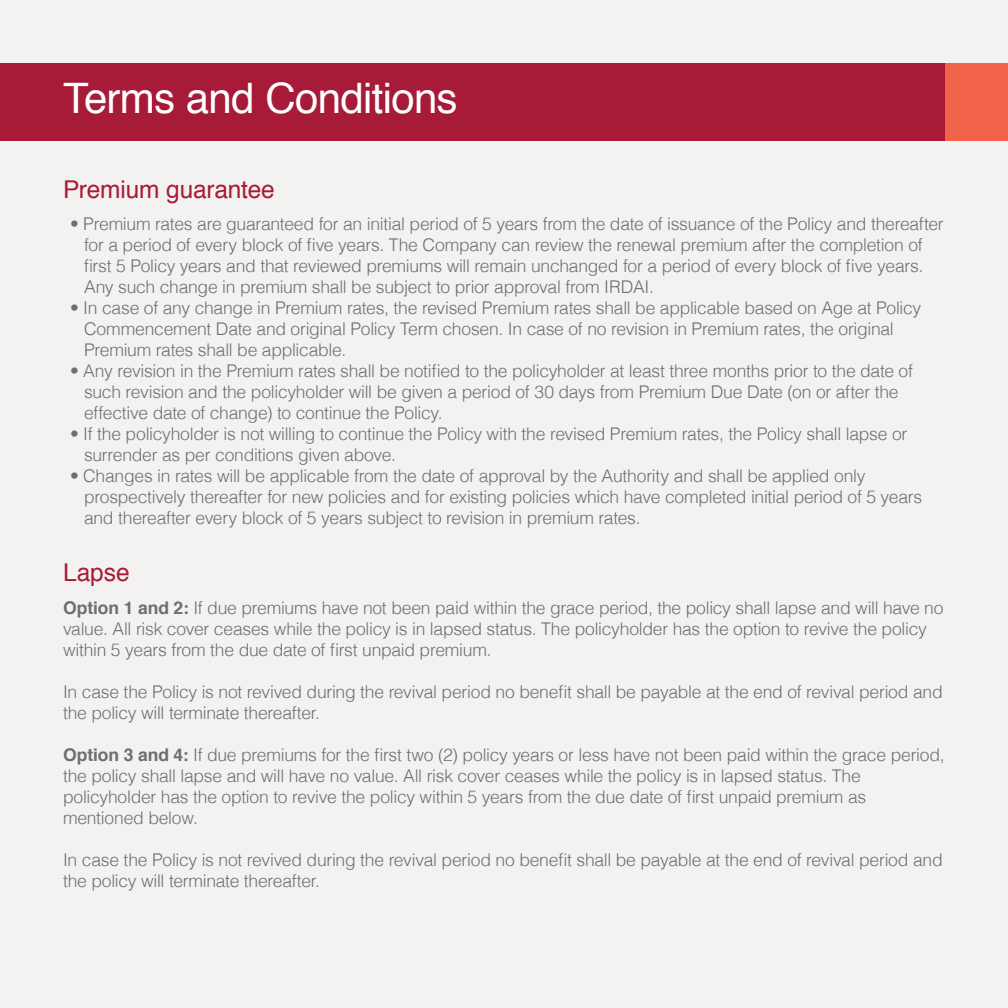
<style>
.page{position:relative;width:1008px;height:1008px;background:#f4f2f1}
.page>*{position:absolute;margin:0;border:0;box-sizing:border-box;transform-origin:0 0}
.t1{font:42px "Helvetica";letter-spacing:-.02em;color:#fff}
.t2{font:24.5px "Helvetica";letter-spacing:-.005em;color:#a81b38}
.t3{font:300 17.5px/21px "Helvetica";letter-spacing:-.015em;color:#6d6e71}
.s1{font-weight:700}
</style>
<div class="page">
<div style="left:0;top:63px;width:945px;height:77px;background:#a81b38"></div>
<div style="left:945px;top:63px;width:63px;height:77px;background:#f1644a"></div>
<h1 class="t1" style="left:63px;top:66px;width:396px">Terms and Conditions</h1>
<h2 class="t2" style="left:63px;top:170px;width:213px">Premium guarantee</h2>
<p class="t3" style="left:84px;top:213px;width:861px;text-indent:-14px">• Premium rates are guaranteed for an initial period of 5 years from the date of issuance of the Policy and thereafter for a period of every block of five years. The Company can review the renewal premium after the completion of first 5 Policy years and that reviewed premiums will remain unchanged for a period of every block of five years.<br>Any such change in premium shall be subject to prior approval from IRDAI.</p>
<p class="t3" style="left:84px;top:297px;width:839px;text-indent:-14px">• In case of any change in Premium rates, the revised Premium rates shall be applicable based on Age at Policy<br>Commencement Date and original Policy Term chosen. In case of no revision in Premium rates, the original<br>Premium rates shall be applicable.</p>
<p class="t3" style="left:84px;top:360px;width:830px;text-indent:-14px">• Any revision in the Premium rates shall be notified to the policyholder at least three months prior to the date of such revision and the policyholder will be given a period of 30 days from Premium Due Date (on or after the effective date of change) to continue the Policy.</p>
<p class="t3" style="left:84px;top:423px;width:825px;text-indent:-14px">• If the policyholder is not willing to continue the Policy with the revised Premium rates, the Policy shall lapse or surrender as per conditions given above.</p>
<p class="t3" style="left:84px;top:465px;width:840px;text-indent:-14px">• Changes in rates will be applicable from the date of approval by the Authority and shall be applied only prospectively thereafter for new policies and for existing policies which have completed initial period of 5 years and thereafter every block of 5 years subject to revision in premium rates.</p>
<h2 class="t2" style="left:63px;top:554px;width:68px">Lapse</h2>
<p class="t3" style="left:63px;top:596px;width:882px"><span class="s1">Option 1 and 2:</span> If due premiums have not been paid within the grace period, the policy shall lapse and will have no value. All risk cover ceases while the policy is in lapsed status. The policyholder has the option to revive the policy within 5 years from the due date of first unpaid premium.</p>
<p class="t3" style="left:63px;top:680px;width:881px">In case the Policy is not revived during the revival period no benefit shall be payable at the end of revival period and the policy will terminate thereafter.</p>
<p class="t3" style="left:63px;top:743px;width:883px"><span class="s1">Option 3 and 4:</span> If due premiums for the first two (2) policy years or less have not been paid within the grace period, the policy shall lapse and will have no value. All risk cover ceases while the policy is in lapsed status. The policyholder has the option to revive the policy within 5 years from the due date of first unpaid premium as mentioned below.</p>
<p class="t3" style="left:63px;top:848px;width:881px">In case the Policy is not revived during the revival period no benefit shall be payable at the end of revival period and the policy will terminate thereafter.</p>
</div>
